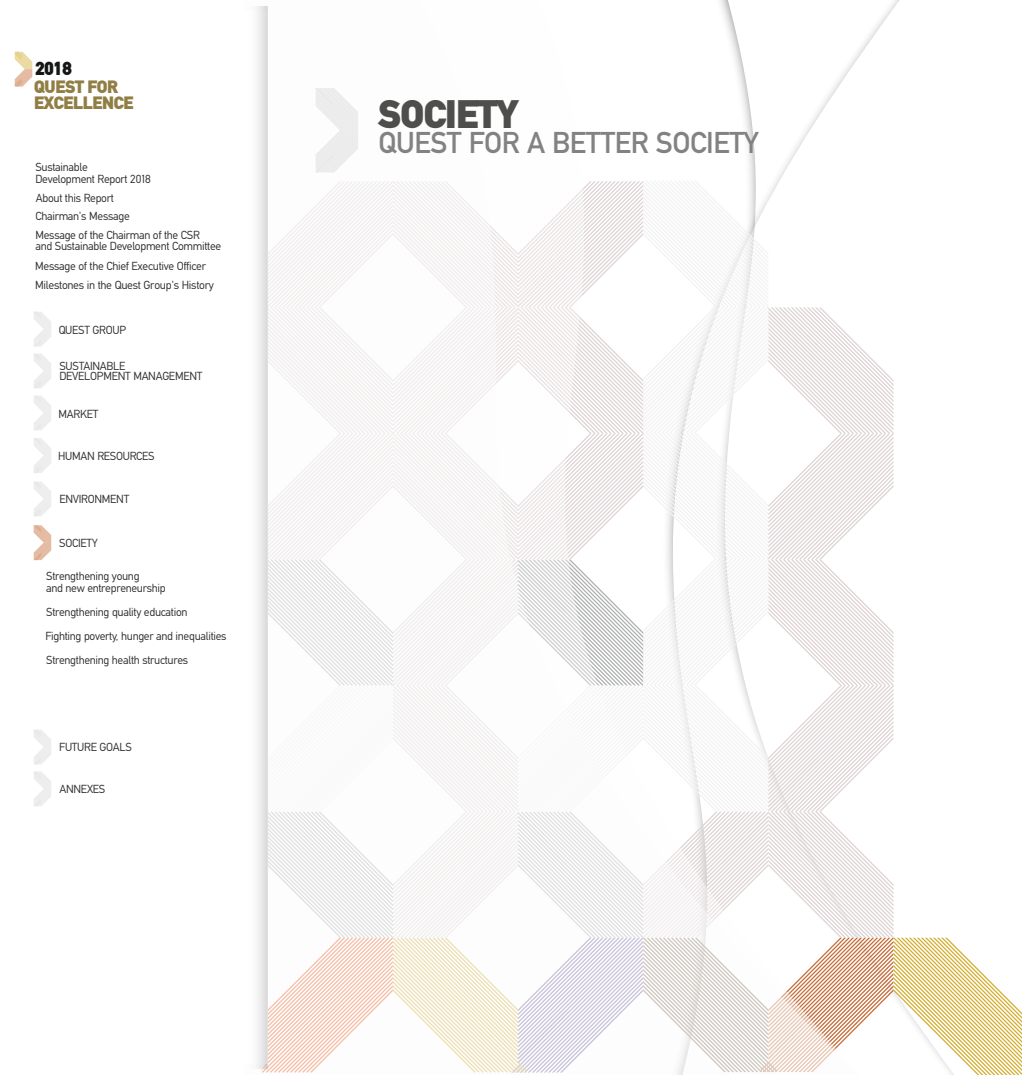
<style>
.page{position:relative;width:1022px;height:1075px;background:#fff}
.page>*{position:absolute;margin:0;border:0;box-sizing:border-box;transform-origin:0 0}
.t1{font:900 39.12px "CF Din";letter-spacing:-.015em;color:#4e4e4d}
.t2{font:29.62px "CF Din";letter-spacing:-.015em;color:#818281}
.t3{font:900 18.62px "CF Din";color:#151616}
.t4{font:900 17.62px/16.1px "CF Din";letter-spacing:-.015em;color:#907e44}
.t5{font:11.5px/11.5px "CF Din";letter-spacing:-.025em;color:#313130}
</style>
<div class="page">
<svg style="left:866px;top:353px;width:156px;height:722px"></svg>
<img style="left:260px;top:0;width:605px;height:1075px">
<img style="left:256px;top:6px;width:12px;height:1063px">
<svg style="left:15px;top:52px;width:17px;height:35px"></svg>
<svg style="left:34px;top:353px;width:17px;height:35px"></svg>
<svg style="left:34px;top:525px;width:17px;height:35px"></svg>
<svg style="left:34px;top:395px;width:17px;height:35px"></svg>
<svg style="left:34px;top:438px;width:17px;height:35px"></svg>
<svg style="left:34px;top:481px;width:17px;height:35px"></svg>
<svg style="left:34px;top:730px;width:17px;height:34px"></svg>
<svg style="left:34px;top:771px;width:17px;height:35px"></svg>
<svg style="left:34px;top:312px;width:17px;height:35px"></svg>
<svg style="left:316px;top:88px;width:42px;height:84px"></svg>
<h3 class="t3" style="left:35px;top:61px;width:38px">2018</h3>
<h3 class="t4" style="left:34px;top:80px;width:100px">QUEST FOR<br>EXCELLENCE</h3>
<p class="t5" style="left:35px;top:162px;width:117px">Sustainable<br>Development Report 2018</p>
<p class="t5" style="left:36px;top:193px;width:79px">About this Report</p>
<p class="t5" style="left:35px;top:212px;width:96px">Chairman's Message</p>
<p class="t5" style="left:35px;top:230px;width:187px">Message of the Chairman of the CSR<br>and Sustainable Development Committee</p>
<p class="t5" style="left:35px;top:257px;width:180px;line-height:19.2px">Message of the Chief Executive Officer<br>Milestones in the Quest Group's History</p>
<p class="t5" style="left:59px;top:325px;width:69px">QUEST GROUP</p>
<p class="t5" style="left:59px;top:362px;width:145px;line-height:9.9px">SUSTAINABLE<br>DEVELOPMENT MANAGEMENT</p>
<p class="t5" style="left:59px;top:409px;width:41px">MARKET</p>
<p class="t5" style="left:58px;top:451px;width:98px">HUMAN RESOURCES</p>
<p class="t5" style="left:59px;top:495px;width:71px">ENVIRONMENT</p>
<p class="t5" style="left:59px;top:538px;width:40px">SOCIETY</p>
<p class="t5" style="left:46px;top:572px;width:121px">Strengthening young<br>and new entrepreneurship</p>
<p class="t5" style="left:45px;top:601px;width:183px;line-height:23.9px">Strengthening quality education<br>Fighting poverty, hunger and inequalities<br>Strengthening health structures</p>
<p class="t5" style="left:59px;top:743px;width:74px">FUTURE GOALS</p>
<p class="t5" style="left:59px;top:784px;width:47px">ANNEXES</p>
<h1 class="t1" style="left:378px;top:98px;width:141px">SOCIETY</h1>
<h2 class="t2" style="left:378px;top:130px;width:381px">QUEST FOR A BETTER SOCIETY</h2>
</div>
